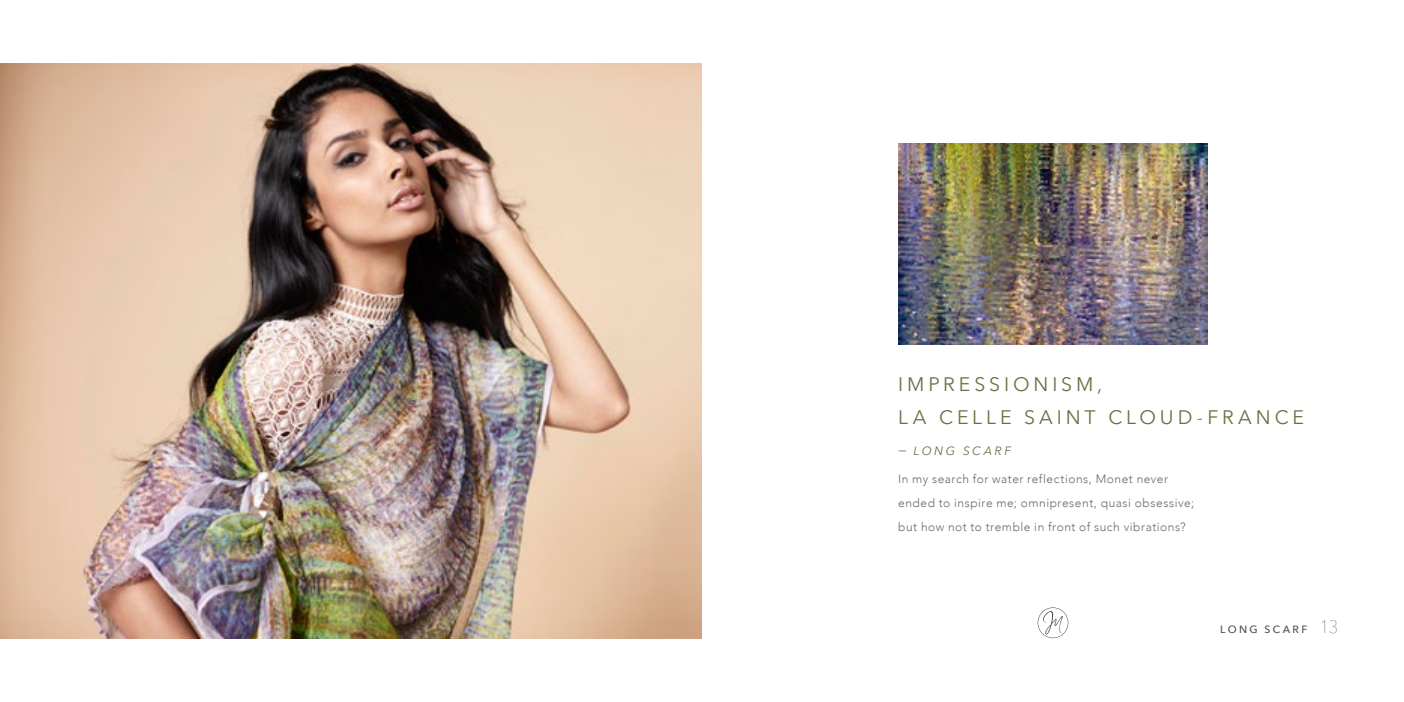
<style>
.page{position:relative;width:1404px;height:702px;background:#fff}
.page>*{position:absolute;margin:0;border:0;box-sizing:border-box;transform-origin:0 0}
.t1{font:19.5px "Avenir Next";letter-spacing:.2em;color:#6b6e43}
.t2{font:300 12px/24px "Avenir";letter-spacing:.045em;color:#696a6c}
.t3{font:italic 12px "Avenir Next";letter-spacing:.22em;color:#6b6e43}
.t4{font:500 10.5px "Avenir Next";letter-spacing:.225em;color:#4d4d4f}
.s1{font-family:"Archer";font-weight:500}
.s2{font-weight:200;font-size:18px}
</style>
<div class="page">
<img style="left:898px;top:144px;width:309px;height:200px">
<img style="left:0;top:64px;width:702px;height:574px">
<svg style="left:1037px;top:607px;width:31px;height:31px"></svg>
<h1 class="t1" style="left:898px;top:368px;width:88px">IMP RESSI</h1>
<h1 class="t1" style="left:1012px;top:368px;width:36px">ONISM</h1>
<h1 class="t1" style="left:1096px;top:368px;width:7px">,</h1>
<h1 class="t1" style="left:898px;top:401px;width:15px">LA</h1>
<h1 class="t1" style="left:939px;top:401px;width:114px">CELLE SAIN</h1>
<h1 class="t1" style="left:1084px;top:401px;width:218px">T CLOUD -FR ANCE</h1>
<p class="t3" style="left:898px;top:440px;width:114px"><span class="s1">—</span> LONG SCARF</p>
<p class="t2" style="left:898px;top:466px;width:297px">In my search for water reflections, Monet never ended to inspire me; omnipresent, quasi obsessive; but how not to tremble in front of such vibrations?</p>
<p class="t4" style="left:1220px;top:620px;width:120px">LONG SCARF <span class="s2">13</span></p>
</div>
